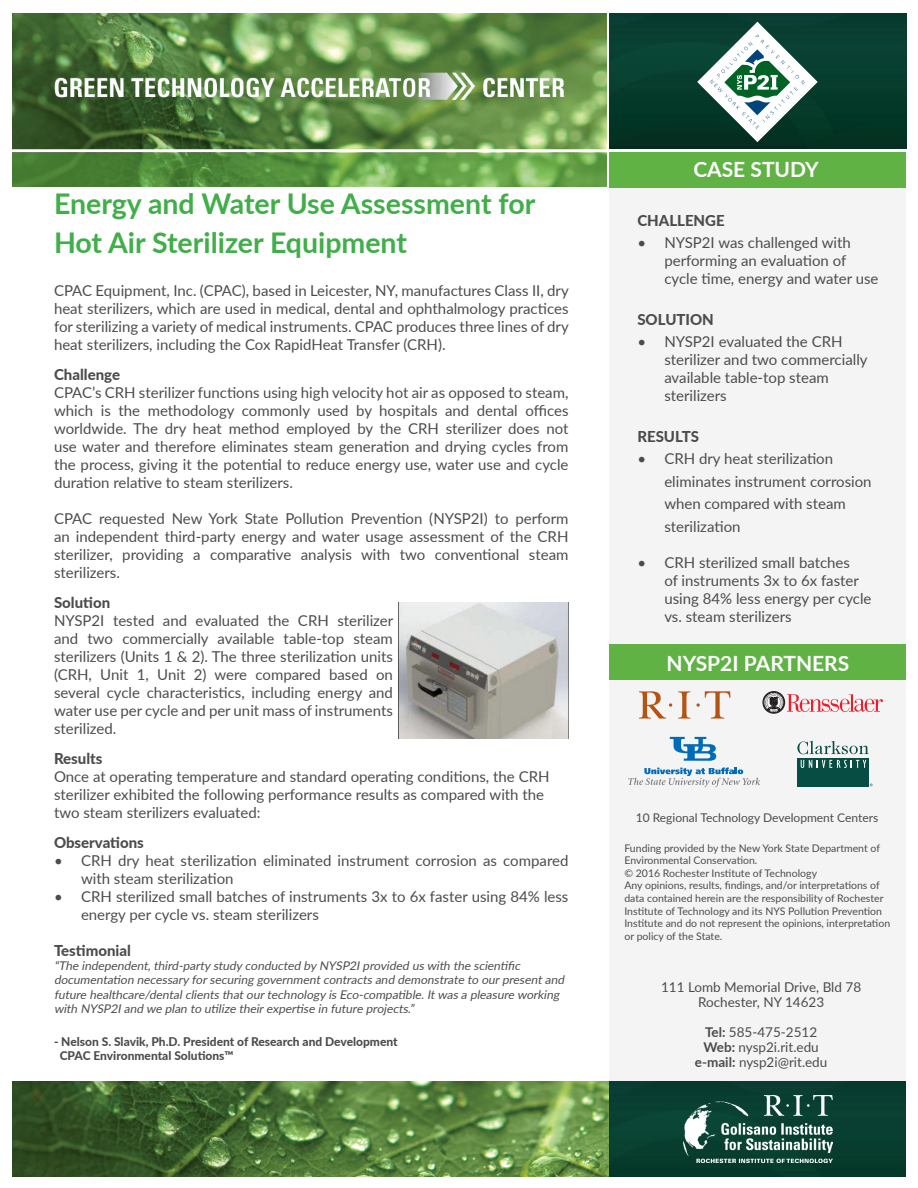
<style>
.page{position:relative;width:918px;height:1188px;background:#fff}
.page>*{position:absolute;margin:0;border:0;box-sizing:border-box;transform-origin:0 0}
.t1{font:700 28.5px/39px "Lato";color:#40ae49}
.t2{font:700 21px "Lato";color:#fff}
.t3{font:15px/18px "Lato";color:#4b4c4d}
.t4{font:800 15px "Lato";color:#4b4c4d}
.t5{font:13.5px/15px "Lato";color:#4b4c4d;text-align:center}
.t6{font:italic 12px/14.4px "Lato";color:#4b4c4d}
.t7{font:800 12px/14.4px "Lato";color:#4b4c4d}
.t8{font:12px "Lato";color:#4b4c4d}
.t9{font:10.5px/12.6px "Lato";color:#4b4c4d}
.s1{font-weight:700}
</style>
<div class="page">
<div style="left:610px;top:186px;width:296px;height:991px;background:#f4f4f4"></div>
<img style="left:610px;top:14px;width:296px;height:134px">
<svg style="left:698px;top:22px;width:119px;height:120px"></svg>
<img style="left:13px;top:14px;width:593px;height:139px">
<hr style="left:9px;top:149px;width:898px;height:3px;background:#fff">
<svg style="left:12px;top:153px;width:595px;height:33px;background:#5c9743"></svg>
<div style="left:610px;top:152px;width:296px;height:36px;background:#60b245"></div>
<svg style="left:670px;top:737px;width:46px;height:24px"></svg>
<svg style="left:628px;top:768px;width:132px;height:19px"></svg>
<svg style="left:797px;top:741px;width:72px;height:13px"></svg>
<div style="left:797px;top:758px;width:72px;height:28px;background:#084d43"></div>
<svg style="left:801px;top:760px;width:65px;height:8px"></svg>
<div style="left:762px;top:691px;width:23px;height:23px;border:1px solid #231f20;border-radius:50%"></div>
<div style="left:763px;top:692px;width:21px;height:21px;border:1px solid #231f20;border-radius:50%"></div>
<svg style="left:764px;top:693px;width:119px;height:19px"></svg>
<div style="left:610px;top:644px;width:296px;height:35px;background:#60b245"></div>
<svg style="left:678px;top:691px;width:12px;height:28px"></svg>
<svg style="left:639px;top:691px;width:33px;height:28px"></svg>
<svg style="left:696px;top:691px;width:34px;height:28px"></svg>
<img style="left:12px;top:1082px;width:598px;height:95px">
<div style="left:610px;top:1082px;width:296px;height:95px;background:#083d30"></div>
<img style="left:54px;top:70px;width:514px;height:31px">
<img style="left:684px;top:1096px;width:148px;height:67px">
<img style="left:399px;top:603px;width:170px;height:135px">
<h1 class="t1" style="left:54px;top:183px;width:483px">Energy and Water Use Assessment for<br>Hot Air Sterilizer Equipment</h1>
<p class="t3" style="left:54px;top:280px;width:516px;text-align:justify">CPAC Equipment, Inc. (CPAC), based in Leicester, NY, manufactures Class II, dry heat sterilizers, which are used in medical, dental and ophthalmology practices for sterilizing a variety of medical instruments. CPAC produces three lines of dry heat sterilizers, including the Cox RapidHeat Transfer (CRH).</p>
<p class="t4" style="left:54px;top:363px;width:68px">Challenge</p>
<p class="t3" style="left:54px;top:382px;width:516px;text-align:justify">CPAC’s CRH sterilizer functions using high velocity hot air as opposed to steam, which is the methodology commonly used by hospitals and dental offices worldwide. The dry heat method employed by the CRH sterilizer does not use water and therefore eliminates steam generation and drying cycles from the process, giving it the potential to reduce energy use, water use and cycle duration relative to steam sterilizers.</p>
<p class="t3" style="left:54px;top:508px;width:516px;text-align:justify">CPAC requested New York State Pollution Prevention (NYSP2I) to perform an independent third-party energy and water usage assessment of the CRH sterilizer, providing a comparative analysis with two conventional steam sterilizers.</p>
<p class="t4" style="left:54px;top:591px;width:58px">Solution</p>
<p class="t3" style="left:54px;top:610px;width:341px;text-align:justify">NYSP2I tested and evaluated the CRH sterilizer and two commercially available table-top steam sterilizers (Units 1 &amp; 2). The three sterilization units (CRH, Unit 1, Unit 2) were compared based on several cycle characteristics, including energy and water use per cycle and per unit mass of instruments sterilized.</p>
<p class="t4" style="left:54px;top:747px;width:50px">Results</p>
<p class="t3" style="left:54px;top:766px;width:497px">Once at operating temperature and standard operating conditions, the CRH sterilizer exhibited the following performance results as compared with the two steam sterilizers evaluated:</p>
<p class="t4" style="left:54px;top:831px;width:91px">Observations</p>
<p class="t3" style="left:81px;top:850px;width:489px;text-indent:-27px">• CRH dry heat sterilization eliminated instrument corrosion as compared with steam sterilization</p>
<p class="t3" style="left:81px;top:886px;width:489px;text-indent:-27px">• CRH sterilized small batches of instruments 3x to 6x faster using 84% less energy per cycle vs. steam sterilizers</p>
<p class="t4" style="left:54px;top:939px;width:78px">Testimonial</p>
<p class="t6" style="left:54px;top:958px;width:514px">“The independent,third-party study conducted by NYSP2Iprovided uswith the scientific documentation necessary forsecuring governmentcontractsand demonstrate to ourpresentand future healthcare/dentalclientsthatourtechnology isEco-compatible.Itwasa pleasure working with NYSP2Iand we plan to utilize theirexpertise in future projects.”</p>
<p class="t7" style="left:60px;top:1033px;width:340px;text-indent:-6px">- Nelson S. Slavik, Ph.D. President of Research and Development<br>CPAC Environmental Solutions™</p>
<h2 class="t2" style="left:693px;top:154px;width:127px">CASE STUDY</h2>
<p class="t4" style="left:637px;top:209px;width:89px">CHALLENGE</p>
<p class="t3" style="left:664px;top:233px;width:216px;text-indent:-27px">• NYSP2I was challenged with performing an evaluation of cycle time, energy and water use</p>
<p class="t4" style="left:637px;top:308px;width:78px">SOLUTION</p>
<p class="t3" style="left:664px;top:332px;width:205px;text-indent:-27px">• NYSP2I evaluated the CRH sterilizer and two commercially available table-top steam sterilizers</p>
<p class="t4" style="left:637px;top:425px;width:63px">RESULTS</p>
<p class="t3" style="left:664px;top:447px;width:209px;line-height:22.5px;text-indent:-27px">• CRH dry heat sterilization eliminates instrument corrosion when compared with steam sterilization</p>
<p class="t3" style="left:664px;top:553px;width:209px;text-indent:-27px">• CRH sterilized small batches<br>of instruments 3x to 6x faster using 84% less energy per cycle vs. steam sterilizers</p>
<h2 class="t2" style="left:667px;top:648px;width:184px">NYSP2I PARTNERS</h2>
<p class="t8" style="left:636px;top:809px;width:244px">10 Regional Technology Development Centers</p>
<p class="t9" style="left:624px;top:841px;width:267px">Funding provided by the New York State Department of Environmental Conservation.<br>© 2016 Rochester Institute of Technology<br>Any opinions, results, findings, and/or interpretations of data contained herein are the responsibility of Rochester Institute of Technology and its NYS Pollution Prevention Institute and do not represent the opinions, interpretation or policy of the State.</p>
<p class="t5" style="left:661px;top:979px;width:202px">111 Lomb Memorial Drive, Bld 78<br>Rochester, NY 14623</p>
<p class="t5" style="left:695px;top:1024px;width:134px"><span class="s1">Tel:</span> 585-475-2512<br><span class="s1">Web:</span> nysp2i.rit.edu <span class="s1">e-mail:</span> nysp2i@rit.edu</p>
</div>
